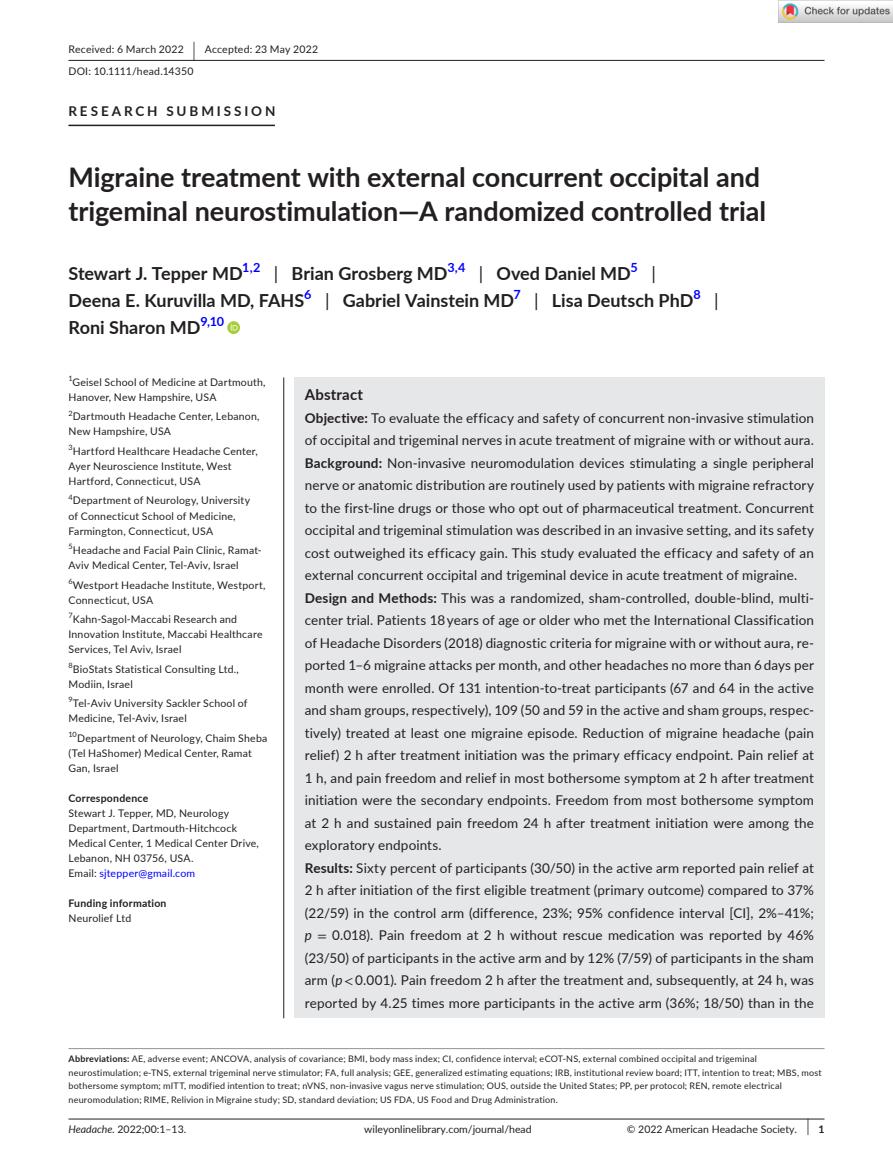
<style>
.page{position:relative;width:893px;height:1174px;background:#fff}
.page>*{position:absolute;margin:0;border:0;box-sizing:border-box;transform-origin:0 0}
.t1{font:700 27px/34.5px "Lato";color:#231f20}
.t2{font:700 18px "Lato";color:#231f20}
.t3{font:18px "Lato";color:#231f20}
.t4{font:700 15px "Lato";letter-spacing:.015em;color:#231f20}
.t5{font:13.5px/22.5px "Lato";letter-spacing:.01em;color:#231f20}
.t6{font:700 13.5px "Lato";letter-spacing:.215em;color:#231f20}
.t7{font:700 12.6px "Lato";color:#00f}
.t8{font:10.5px/15px "Lato";letter-spacing:.02em;color:#231f20}
.t9{font:10.5px "Lato";color:#231f20}
.t10{font:700 10.5px "Lato";letter-spacing:.02em;color:#231f20}
.t11{font:9px/13.5px "Lato";letter-spacing:.025em;color:#231f20}
.t12{font:7.35px "Lato";color:#231f20}
.s1{font-size:19.65px}
.s2{font-weight:400}
.s3{color:#00f}
.s4{font-weight:700}
.s5{font-style:italic}
.s6{font-family:"STIX"}
.s7{font-size:17.4px}
</style>
<div class="page">
<hr style="left:68px;top:1118px;width:756px;height:1px;background:#231f20">
<hr style="left:68px;top:60px;width:756px;height:1px;background:#231f20">
<hr style="left:68px;top:125px;width:207px;height:1px;background:#231f20">
<svg style="left:227px;top:321px;width:13px;height:13px"></svg>
<svg style="left:231px;top:323px;width:7px;height:7px"></svg>
<hr style="left:68px;top:1048px;width:756px;height:1px;background:#939598">
<div style="left:294px;top:377px;width:530px;height:641px;background:#e6e7e9"></div>
<hr style="left:283px;top:377px;width:1px;height:641px;background:#231f20">
<img style="left:779px;top:0;width:114px;height:23px">
<p class="t8" style="left:68px;top:38px;width:251px;line-height:21.8px">Received: 6 March 2022 <span class="s1">|</span> Accepted: 23 May 2022<br>DOI: 10.1111/head.14350</p>
<p class="t6" style="left:68px;top:101px;width:208px">RESEARCH SUBMISSION</p>
<h1 class="t1" style="left:68px;top:159px;width:699px">Migraine treatment with external concurrent occipital and trigeminal neurostimulation—A randomized controlled trial</h1>
<h2 class="t2" style="left:68px;top:260px;width:176px">Stewart J. Tepper MD</h2>
<p class="t7" style="left:242px;top:258px;width:20px">1,2</p>
<h2 class="t2" style="left:274px;top:260px;width:175px"><span class="s2">|</span> Brian Grosberg MD</h2>
<p class="t7" style="left:447px;top:258px;width:19px">3,4</p>
<h2 class="t2" style="left:479px;top:260px;width:154px"><span class="s2">|</span> Oved Daniel MD</h2>
<p class="t7" style="left:631px;top:258px;width:9px">5</p>
<h2 class="t3" style="left:651px;top:260px;width:6px">|</h2>
<h2 class="t2" style="left:68px;top:287px;width:237px">Deena E. Kuruvilla MD, FAHS</h2>
<p class="t7" style="left:304px;top:285px;width:9px">6</p>
<h2 class="t2" style="left:325px;top:287px;width:191px"><span class="s2">|</span> Gabriel Vainstein MD</h2>
<p class="t7" style="left:513px;top:285px;width:9px">7</p>
<h2 class="t2" style="left:534px;top:287px;width:161px"><span class="s2">|</span> Lisa Deutsch PhD</h2>
<p class="t7" style="left:693px;top:285px;width:9px">8</p>
<h2 class="t3" style="left:714px;top:287px;width:6px">|</h2>
<h2 class="t2" style="left:68px;top:314px;width:134px">Roni Sharon MD</h2>
<p class="t7" style="left:200px;top:312px;width:25px">9,10</p>
<p class="t12" style="left:68px;top:373px;width:6px">1</p>
<p class="t8" style="left:68px;top:374px;width:199px;text-indent:4px">Geisel School of Medicine at Dartmouth,<br>Hanover, New Hampshire, USA</p>
<p class="t8" style="left:68px;top:409px;width:193px"><sup>2</sup>Dartmouth Headache Center, Lebanon,<br>New Hampshire, USA</p>
<p class="t8" style="left:68px;top:443px;width:191px"><sup>3</sup>Hartford Healthcare Headache Center,<br>Ayer Neuroscience Institute, West<br>Hartford, Connecticut, USA</p>
<p class="t8" style="left:68px;top:493px;width:183px"><sup>4</sup>Department of Neurology, University of Connecticut School of Medicine,<br>Farmington, Connecticut, USA</p>
<p class="t8" style="left:68px;top:542px;width:195px"><sup>5</sup>Headache and Facial Pain Clinic, Ramat-<br>Aviv Medical Center, Tel-Aviv, Israel</p>
<p class="t8" style="left:68px;top:577px;width:199px"><sup>6</sup>Westport Headache Institute, Westport,<br>Connecticut, USA</p>
<p class="t8" style="left:68px;top:611px;width:196px"><sup>7</sup>Kahn-Sagol-Maccabi Research and<br>Innovation Institute, Maccabi Healthcare<br>Services, Tel Aviv, Israel</p>
<p class="t8" style="left:68px;top:661px;width:172px"><sup>8</sup>BioStats Statistical Consulting Ltd.,<br>Modiin, Israel</p>
<p class="t8" style="left:68px;top:695px;width:181px"><sup>9</sup>Tel-Aviv University Sackler School of<br>Medicine, Tel-Aviv, Israel</p>
<p class="t8" style="left:68px;top:730px;width:200px"><sup>10</sup>Department of Neurology, Chaim Sheba (Tel HaShomer) Medical Center, Ramat<br>Gan, Israel</p>
<p class="t10" style="left:68px;top:790px;width:81px">Correspondence</p>
<p class="t8" style="left:68px;top:805px;width:192px">Stewart J. Tepper, MD, Neurology<br>Department, Dartmouth-Hitchcock<br>Medical Center, 1 Medical Center Drive,<br>Lebanon, NH 03756, USA.<br>Email: <span class="s3">sjtepper@gmail.com</span></p>
<p class="t10" style="left:68px;top:895px;width:100px">Funding information</p>
<p class="t8" style="left:68px;top:910px;width:64px">Neurolief Ltd</p>
<p class="t4" style="left:305px;top:383px;width:60px">Abstract</p>
<p class="t5" style="left:305px;top:406px;width:511px"><span class="s4">Objective:</span> To evaluate the efficacy and safety of concurrent non-invasive stimulation of occipital and trigeminal nerves in acute treatment of migraine with or without aura.<br><span class="s4">Background:</span> Non-invasive neuromodulation devices stimulating a single peripheral nerve or anatomic distribution are routinely used by patients with migraine refractory to the first-line drugs or those who opt out of pharmaceutical treatment. Concurrent occipital and trigeminal stimulation was described in an invasive setting, and its safety cost outweighed its efficacy gain. This study evaluated the efficacy and safety of an external concurrent occipital and trigeminal device in acute treatment of migraine.<br><span class="s4">Design and Methods:</span> This was a randomized, sham-controlled, double-blind, multi&shy;center trial. Patients 18 years of age or older who met the International Classification of Headache Disorders (2018) diagnostic criteria for migraine with or without aura, re&shy;ported 1–6 migraine attacks per month, and other headaches no more than 6 days per month were enrolled. Of 131 intention-to-treat participants (67 and 64 in the active and sham groups, respectively), 109 (50 and 59 in the active and sham groups, respec&shy;tively) treated at least one migraine episode. Reduction of migraine headache (pain relief) 2 h after treatment initiation was the primary efficacy endpoint. Pain relief at 1 h, and pain freedom and relief in most bothersome symptom at 2 h after treatment initiation were the secondary endpoints. Freedom from most bothersome symptom at 2 h and sustained pain freedom 24 h after treatment initiation were among the exploratory endpoints.<br><span class="s4">Results:</span> Sixty percent of participants (30/50) in the active arm reported pain relief at 2 h after initiation of the first eligible treatment (primary outcome) compared to 37% (22/59) in the control arm (difference, 23%; 95% confidence interval [CI], 2%–41%; <span class="s5">p</span> <span class="s6">=</span> 0.018). Pain freedom at 2 h without rescue medication was reported by 46% (23/50) of participants in the active arm and by 12% (7/59) of participants in the sham arm (<span class="s5">p</span><span class="s6">&lt;</span> 0.001). Pain freedom 2 h after the treatment and, subsequently, at 24 h, was reported by 4.25 times more participants in the active arm (36%; 18/50) than in the</p>
<p class="t11" style="left:68px;top:1052px;width:755px"><span class="s4">Abbreviations:</span> AE, adverse event; ANCOVA, analysis of covariance; BMI, body mass index; CI, confidence interval; eCOT-NS, external combined occipital and trigeminal neurostimulation; e-TNS, external trigeminal nerve stimulator; FA, full analysis; GEE, generalized estimating equations; IRB, institutional review board; ITT, intention to treat; MBS, most bothersome symptom; mITT, modified intention to treat; nVNS, non-invasive vagus nerve stimulation; OUS, outside the United States; PP, per protocol; REN, remote electrical neuromodulation; RIME, Relivion in Migraine study; SD, standard deviation; US FDA, US Food and Drug Administration.</p>
<p class="t8" style="left:68px;top:1121px;width:119px"><span class="s5">Headache.</span> 2022;00:1–13.</p>
<p class="t9" style="left:364px;top:1121px;width:169px">wileyonlinelibrary.com/journal/head</p>
<p class="t9" style="left:627px;top:1121px;width:199px">© 2022 American Headache Society. <span class="s7">|</span> <span class="s4">1</span></p>
</div>
